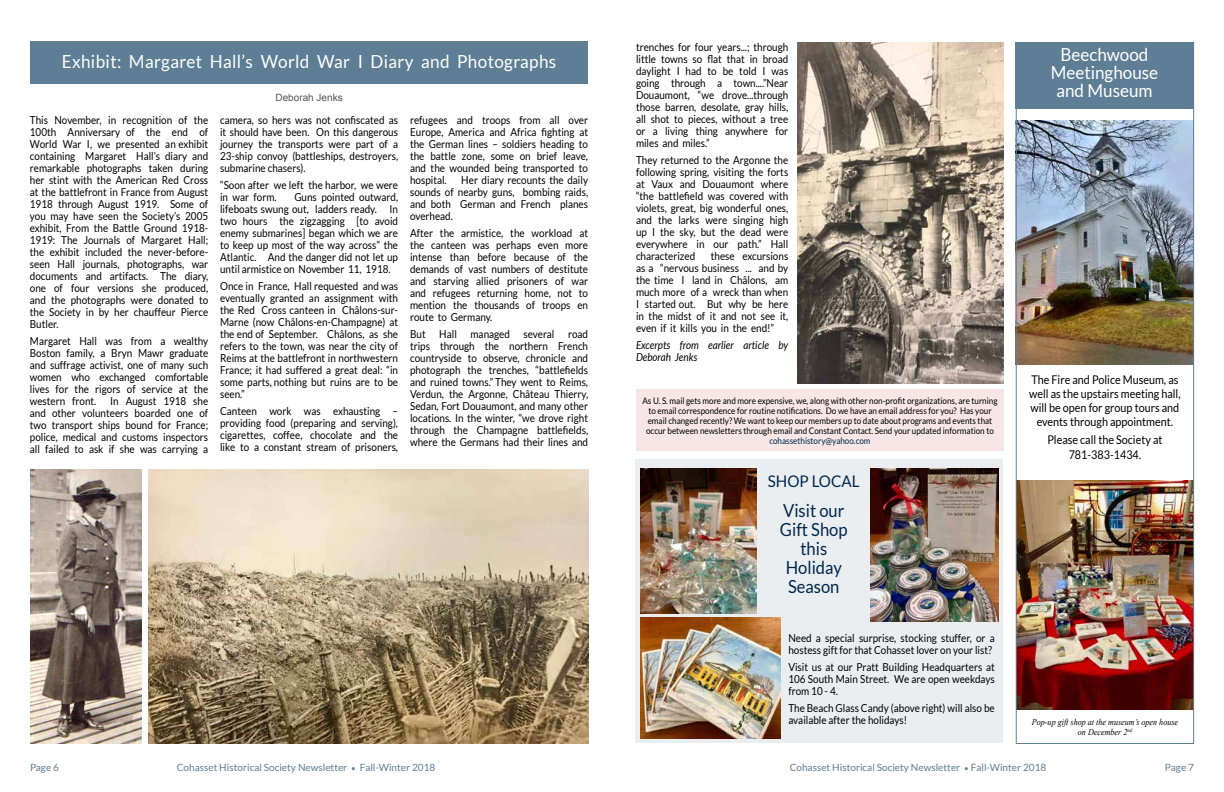
<style>
.page{position:relative;width:1224px;height:792px;background:#fff}
.page>*{position:absolute;margin:0;border:0;box-sizing:border-box;transform-origin:0 0}
.t1{font:18px "Lato";letter-spacing:.02em;color:#fff;scale:.95 1}
.t2{font:18px/19px "Lato";color:#00274c;text-align:center;scale:.92 1}
.t3{font:18px/18px "Lato";color:#fff;text-align:center;scale:.95 1}
.t4{font:16px "Lato";color:#00274c;scale:.95 1}
.t5{font:12px/14px "Lato";color:#000;text-align:center;scale:.9 1}
.t6{font:11px/12px "Lato";color:#000;text-align:justify;scale:.9 1}
.t7{font:italic 11px/12px "Lato";color:#000;scale:.9 1}
.t8{font:10px "Lato";color:#5e7e95}
.t9{font:10px "Arial";color:#56565a}
.t10{font:9px/10px "Lato";color:#000;text-align:center;scale:.9 1}
.t11{font:italic 9px/10px "Times New Roman";color:#000;text-align:center;scale:.9 1}
.t12{font:9px "Lato";color:#00274c;scale:.9 1}
.s1{font-size:8px}
</style>
<div class="page">
<div style="left:635px;top:460px;width:368px;height:283px;background:#eaeef1"></div>
<img style="left:149px;top:470px;width:440px;height:273px">
<div style="left:30px;top:41px;width:557px;height:43px;background:#5e7e95"></div>
<img style="left:30px;top:470px;width:112px;height:273px">
<img style="left:797px;top:43px;width:207px;height:341px">
<div style="left:636px;top:390px;width:368px;height:61px;background:#f6e7e6"></div>
<img style="left:1018px;top:480px;width:174px;height:230px">
<img style="left:1018px;top:120px;width:174px;height:245px">
<div style="left:1016px;top:43px;width:178px;height:66px;background:#5e7e95"></div>
<img style="left:871px;top:469px;width:127px;height:153px">
<img style="left:640px;top:469px;width:117px;height:144px">
<img style="left:641px;top:618px;width:140px;height:120px">
<div style="left:1016px;top:43px;width:178px;height:701px;border:1px solid #5e7e95"></div>
<p class="t6" style="left:636px;top:41px;width:171px">trenches for four years...; through little towns so flat that in broad daylight I had to be told I was going through a town....”Near Douaumont, “we drove...through those barren, desolate, gray hills, all shot to pieces, without a tree or a living thing anywhere for miles and miles.”</p>
<p class="t6" style="left:636px;top:154px;width:171px">They returned to the Argonne the following spring, visiting the forts at Vaux and Douaumont where “the battlefield was covered with violets, great, big wonderful ones, and the larks were singing high up I the sky, but the dead were everywhere in our path.” Hall characterized</p>
<h1 class="t1" style="left:62px;top:51px;width:522px">Exhibit: Margaret Hall’s World War I Diary and Photographs</h1>
<p class="t9" style="left:275px;top:91px;width:69px">Deborah Jenks</p>
<p class="t6" style="left:30px;top:114px;width:200px">This November, in recognition of the 100th Anniversary of the end of World War I, we presented an exhibit containing Margaret Hall’s diary and remarkable photographs taken during her stint with the American Red Cross at the battlefront in France from August 1918 through August 1919. Some of you may have seen the Society’s 2005 exhibit, From the Battle Ground 1918- 1919: The Journals of Margaret Hall; the exhibit included the never-before&shy;seen Hall journals, photographs, war documents and artifacts. The diary, one of four versions she produced, and the photographs were donated to the Society in by her chauffeur Pierce Butler.</p>
<p class="t6" style="left:30px;top:335px;width:200px">Margaret Hall was from a wealthy Boston family, a Bryn Mawr graduate and suffrage activist, one of many such women who exchanged comfortable lives for the rigors of service at the western front.</p>
<p class="t6" style="left:220px;top:114px;width:199px">camera, so hers was not confiscated as it should have been. On this dangerous journey the transports were part of a 23-ship convoy (battleships, destroyers, submarine chasers).</p>
<p class="t6" style="left:220px;top:179px;width:199px">“Soon after we left the harbor, we were in war form.</p>
<p class="t6" style="left:410px;top:114px;width:199px">refugees and troops from all over Europe, America and Africa fighting at the German lines – soldiers heading to the battle zone, some on brief leave, and the wounded being transported to hospital.</p>
<p class="t6" style="left:410px;top:174px;width:199px;text-indent:51px">Her diary recounts the daily sounds of nearby guns, bombing raids, and both German and French planes overhead.</p>
<p class="t6" style="left:410px;top:227px;width:199px">After the armistice, the workload at the canteen was perhaps even more intense than before because of the demands of vast numbers of destitute and starving allied prisoners of war and refugees returning home, not to mention the thousands of troops en route to Germany.</p>
<p class="t6" style="left:410px;top:328px;width:199px">But Hall managed several road trips through the northern French countryside to observe, chronicle and photograph the trenches, “battlefields and ruined towns.” They went to Reims, Verdun, the Argonne, Château Thierry, Sedan, Fort Douaumont, and many other locations. In the winter, “we drove right through the Champagne battlefields, where the Germans had their lines and</p>
<p class="t6" style="left:220px;top:191px;width:199px;text-indent:74px">Guns pointed outward, lifeboats swung out, ladders ready. In two hours the zigzagging [to avoid enemy submarines] began which we are to keep up most of the way across” the Atlantic. And the danger did not let up until armistice on November 11, 1918.</p>
<p class="t6" style="left:220px;top:280px;width:199px">Once in France, Hall requested and was eventually granted an assignment with the Red Cross canteen in Châlons-sur-Marne (now Châlons-en-Champagne) at the end of September. Châlons, as she refers to the town, was near the city of Reims at the battlefront in northwestern France; it had suffered a great deal: “in some parts, nothing but ruins are to be seen.”</p>
<p class="t6" style="left:220px;top:405px;width:199px">Canteen work was exhausting – providing food (preparing and serving), cigarettes, coffee, chocolate and the like to a constant stream of prisoners,</p>
<p class="t6" style="left:636px;top:250px;width:171px;text-indent:75px">these excursions as a “nervous business ... and by the time I land in Châlons, am much more of a wreck than when I started out. But why be here in the midst of it and not see it, even if it kills you in the end!”</p>
<p class="t7" style="left:636px;top:340px;width:171px">Excerpts from earlier article by<br>Deborah Jenks</p>
<p class="t6" style="left:30px;top:395px;width:200px;text-indent:80px">In August 1918 she and other volunteers boarded one of two transport ships bound for France; police, medical and customs inspectors all failed to ask if she was carrying a</p>
<p class="t10" style="left:642px;top:396px;width:396px">As U. S. mail gets more and more expensive, we, along with other non-profit organizations, are turning to email correspondence for routine notifications. Do we have an email address for you? Has your email changed recently? We want to keep our members up to date about programs and events that occur between newsletters through email and Constant Contact. Send your updated information to</p>
<p class="t12" style="left:769px;top:436px;width:114px">cohassethistory@yahoo.com</p>
<h2 class="t4" style="left:768px;top:472px;width:98px">SHOP LOCAL</h2>
<h1 class="t2" style="left:780px;top:501px;width:75px">Visit our<br>Gift Shop this<br>Holiday<br>Season</h1>
<p class="t6" style="left:788px;top:632px;width:231px">Need a special surprise, stocking stuffer, or a hostess gift for that Cohasset lover on your list?</p>
<p class="t6" style="left:788px;top:661px;width:231px">Visit us at our Pratt Building Headquarters at 106 South Main Street. We are open weekdays from 10 - 4.</p>
<p class="t6" style="left:788px;top:702px;width:231px">The Beach Glass Candy (above right) will also be available after the holidays!</p>
<h1 class="t3" style="left:1051px;top:45px;width:115px">Beechwood<br>Meetinghouse and Museum</h1>
<p class="t5" style="left:1029px;top:373px;width:170px">The Fire and Police Museum, as well as the upstairs meeting hall, will be open for group tours and events through appointment.</p>
<p class="t5" style="left:1047px;top:432px;width:129px;line-height:15px">Please call the Society at<br>781-383-1434.</p>
<p class="t11" style="left:1032px;top:717px;width:164px">Pop-up gift shop at the museum’s open house on December 2<sup>nd</sup></p>
<p class="t8" style="left:30px;top:762px;width:31px">Page 6</p>
<p class="t8" style="left:177px;top:762px;width:260px">Cohasset Historical Society Newsletter <span class="s1">•</span> Fall-Winter 2018</p>
<p class="t8" style="left:790px;top:762px;width:258px">Cohasset Historical Society Newsletter <span class="s1">•</span> Fall-Winter 2018</p>
<p class="t8" style="left:1165px;top:762px;width:31px">Page 7</p>
</div>
